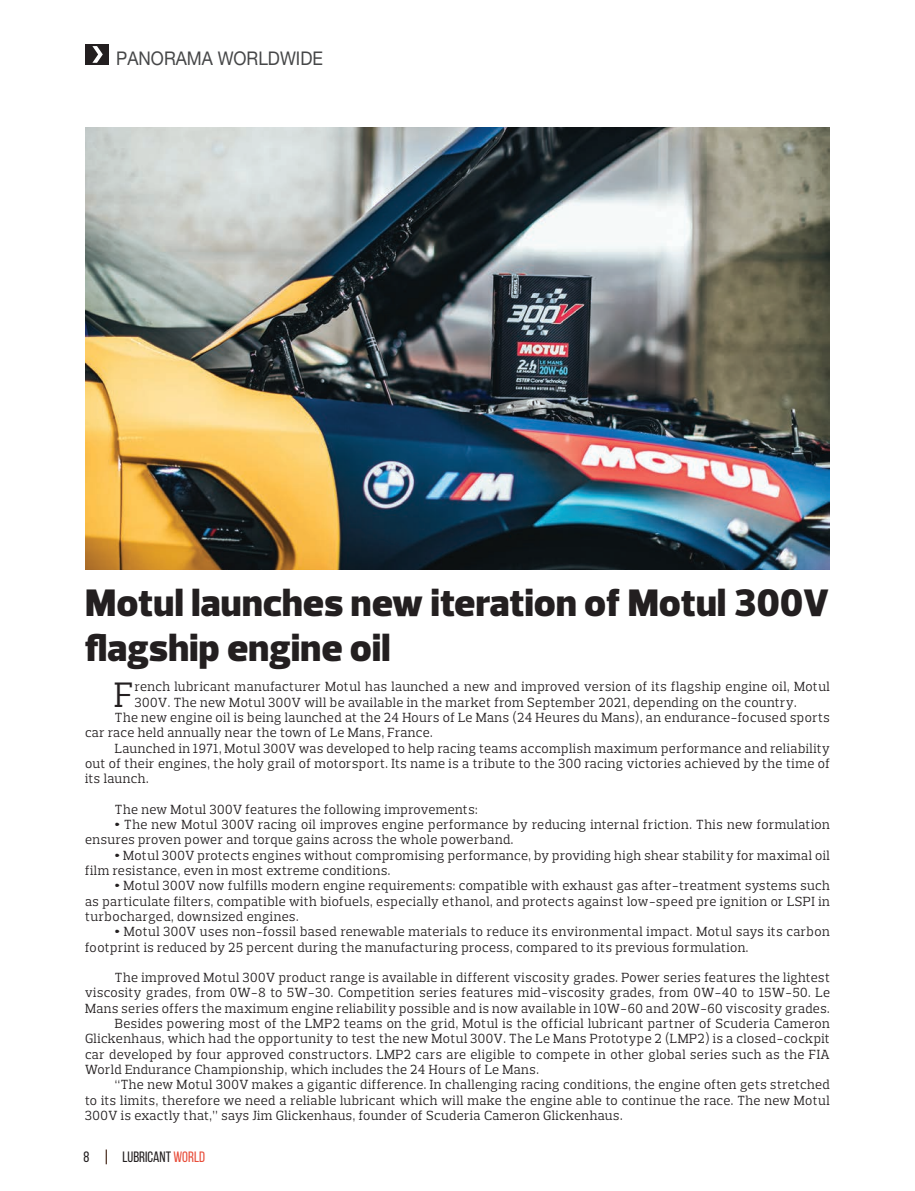
<style>
.page{position:relative;width:915px;height:1191px;background:#fff}
.page>*{position:absolute;margin:0;border:0;box-sizing:border-box;transform-origin:0 0}
.t1{font:900 39px/45px "Prelo";letter-spacing:.01em;color:#231f20}
.t2{font:36px "Prelo Slab";color:#231f20}
.t3{font:18.9px "Helvetica Neue LT Pro";color:#464748;scale:.91 1}
.t4{font:15px "Bebas Neue";color:#231f20}
.t5{font:13.5px/15.3px "Prelo Slab";letter-spacing:.03em;color:#231f20}
.s1{font-family:"Saira"}
.s2{color:#e84c39}
</style>
<div class="page">
<svg style="left:106px;top:1149px;width:1px;height:15px"></svg>
<div style="left:85px;top:45px;width:23px;height:20px;background:#231f20"></div>
<svg style="left:92px;top:46px;width:11px;height:17px"></svg>
<img style="left:85px;top:128px;width:744px;height:442px">
<h3 class="t3" style="left:116px;top:47px;width:228px">PANORAMA WORLDWIDE</h3>
<h1 class="t1" style="left:85px;top:580px;width:745px">Motul launches new iteration of Motul 300V flagship engine oil</h1>
<h2 class="t2" style="left:114px;top:672px;width:21px">F</h2>
<p class="t5" style="left:135px;top:679px;width:696px">rench lubricant manufacturer Motul has launched a new and improved version of its flagship engine oil, Motul</p>
<p class="t5" style="left:135px;top:694px;width:663px">300V. The new Motul 300V will be available in the market from September 2021, depending on the country.</p>
<p class="t5" style="left:115px;top:709px;width:716px">The new engine oil is being launched at the 24 Hours of Le Mans (24 Heures du Mans), an endurance-focused sports</p>
<p class="t5" style="left:85px;top:725px;width:349px">car race held annually near the town of Le Mans, France.</p>
<p class="t5" style="left:115px;top:740px;width:716px">Launched in 1971, Motul 300V was developed to help racing teams accomplish maximum performance and reliability</p>
<p class="t5" style="left:85px;top:755px;width:746px">out of their engines, the holy grail of motorsport. Its name is a tribute to the 300 racing victories achieved by the time of</p>
<p class="t5" style="left:85px;top:771px;width:65px">its launch.</p>
<p class="t5" style="left:115px;top:801px;width:364px">The new Motul 300V features the following improvements:</p>
<p class="t5" style="left:85px;top:817px;width:746px;text-indent:30px"><span class="s1">-</span> The new Motul 300V racing oil improves engine performance by reducing internal friction. This new formulation ensures proven power and torque gains across the whole powerband.</p>
<p class="t5" style="left:85px;top:847px;width:746px;text-indent:30px"><span class="s1">-</span> Motul 300V protects engines without compromising performance, by providing high shear stability for maximal oil film resistance, even in most extreme conditions.</p>
<p class="t5" style="left:85px;top:878px;width:746px;text-align:justify;text-indent:30px"><span class="s1">-</span> Motul 300V now fulfills modern engine requirements: compatible with exhaust gas after-treatment systems such as particulate filters, compatible with biofuels, especially ethanol, and protects against low-speed pre ignition or LSPI in turbocharged, downsized engines.</p>
<p class="t5" style="left:85px;top:924px;width:746px;text-indent:30px"><span class="s1">-</span> Motul 300V uses non-fossil based renewable materials to reduce its environmental impact. Motul says its carbon footprint is reduced by 25 percent during the manufacturing process, compared to its previous formulation.</p>
<p class="t5" style="left:115px;top:970px;width:716px">The improved Motul 300V product range is available in different viscosity grades. Power series features the lightest</p>
<p class="t5" style="left:85px;top:985px;width:746px">viscosity grades, from 0W-8 to 5W-30. Competition series features mid-viscosity grades, from 0W-40 to 15W-50. Le</p>
<p class="t5" style="left:85px;top:1000px;width:746px">Mans series offers the maximum engine reliability possible and is now available in 10W-60 and 20W-60 viscosity grades.</p>
<p class="t5" style="left:115px;top:1015px;width:716px">Besides powering most of the LMP2 teams on the grid, Motul is the official lubricant partner of Scuderia Cameron</p>
<p class="t5" style="left:85px;top:1031px;width:746px">Glickenhaus, which had the opportunity to test the new Motul 300V. The Le Mans Prototype 2 (LMP2) is a closed-cockpit</p>
<p class="t5" style="left:85px;top:1046px;width:746px">car developed by four approved constructors. LMP2 cars are eligible to compete in other global series such as the FIA</p>
<p class="t5" style="left:85px;top:1061px;width:455px">World Endurance Championship, which includes the 24 Hours of Le Mans.</p>
<p class="t5" style="left:115px;top:1077px;width:716px">“The new Motul 300V makes a gigantic difference. In challenging racing conditions, the engine often gets stretched</p>
<p class="t5" style="left:85px;top:1092px;width:745px">to its limits, therefore we need a reliable lubricant which will make the engine able to continue the race. The new Motul</p>
<p class="t5" style="left:85px;top:1107px;width:538px">300V is exactly that,” says Jim Glickenhaus, founder of Scuderia Cameron Glickenhaus.</p>
<p class="t4" style="left:84px;top:1148px;width:7px">8</p>
<p class="t4" style="left:122px;top:1148px;width:84px">LUBRICANT <span class="s2">WORLD</span></p>
</div>
